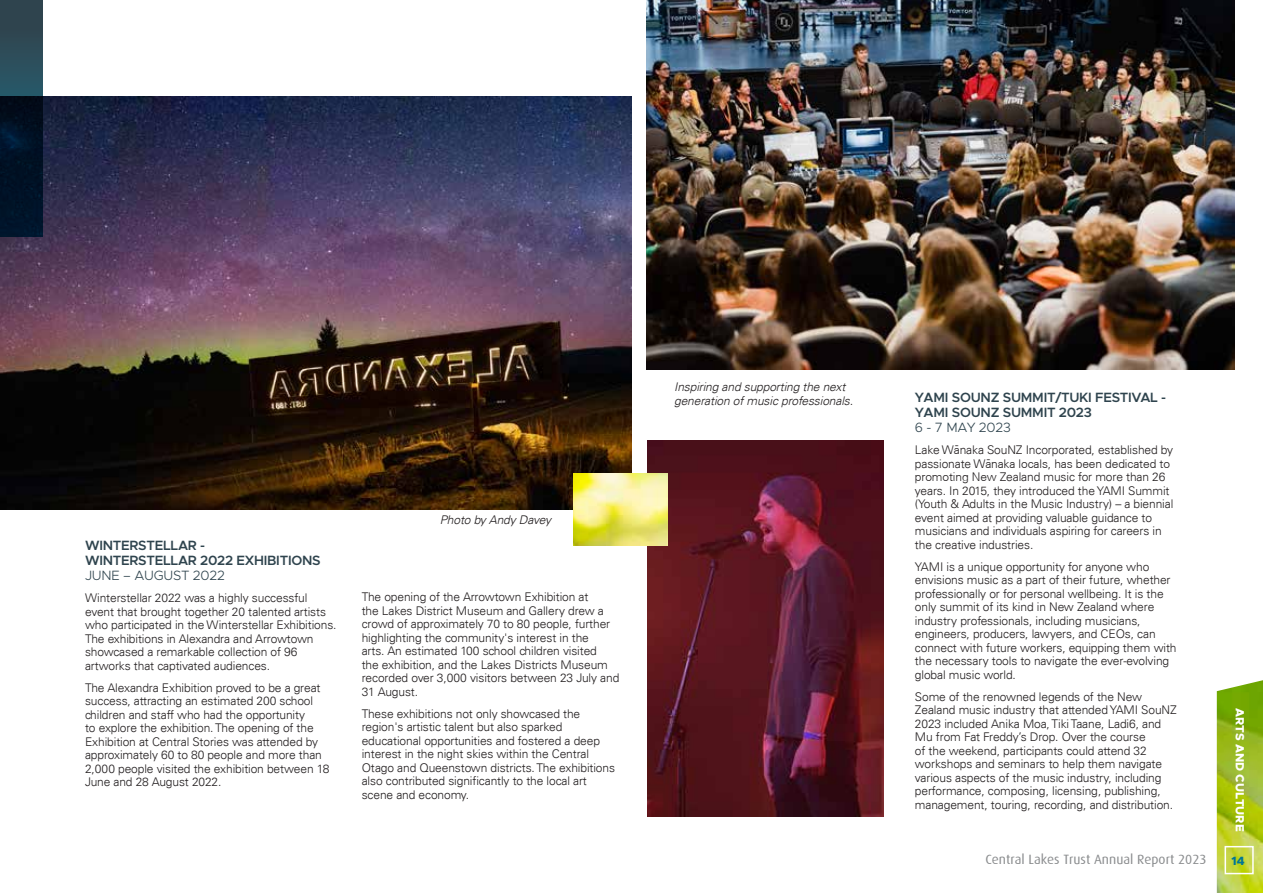
<style>
.page{position:relative;width:1263px;height:893px;background:#fff}
.page>*{position:absolute;margin:0;border:0;box-sizing:border-box;transform-origin:0 0}
.t1{font:600 13.5px/15px "Metropolis";letter-spacing:-.02em;color:#2f444e}
.t2{font:13.5px "Dax";color:#8a8c8e}
.t3{font:300 13.5px "Metropolis";letter-spacing:-.02em;color:#2f444e}
.t4{font:300 12px/13.5px "Univers LT";letter-spacing:-.01em;color:#231f20}
.t5{font:italic 300 12px/13.5px "Univers LT";letter-spacing:-.01em;color:#231f20}
.t6{font:300 12px "Univers CE";letter-spacing:-.01em;color:#231f20}
.t7{font:800 12px "Metropolis";color:#fff}
.t8{font:800 12px "Metropolis";color:#007696}
.s1{font-family:"Univers CE"}
.s2{font-family:"Univers LT"}
</style>
<div class="page">
<img style="left:1217px;top:680px;width:46px;height:213px">
<div style="left:1224px;top:846px;width:30px;height:28px;border:2px solid #fff"></div>
<img style="left:648px;top:440px;width:235px;height:377px">
<img style="left:0;top:97px;width:631px;height:413px">
<img style="left:646px;top:0;width:588px;height:370px">
<svg style="left:0;top:0;width:43px;height:237px;background:#122939"></svg>
<img style="left:573px;top:473px;width:95px;height:73px">
<p class="t1" style="left:85px;top:538px;width:237px">WINTERSTELLAR -<br>WINTERSTELLAR 2022 EXHIBITIONS</p>
<p class="t3" style="left:85px;top:567px;width:141px">JUNE – AUGUST 2022</p>
<p class="t4" style="left:85px;top:591px;width:253px">Winterstellar 2022 was a highly successful event that brought together 20 talented artists who participated in the Winterstellar Exhibitions.<br>The exhibitions in Alexandra and Arrowtown showcased a remarkable collection of 96 artworks that captivated audiences.</p>
<p class="t4" style="left:85px;top:681px;width:246px">The Alexandra Exhibition proved to be a great success, attracting an estimated 200 school children and staff who had the opportunity<br>to explore the exhibition. The opening of the Exhibition at Central Stories was attended by approximately 60 to 80 people and more than 2,000 people visited the exhibition between 18<br>June and 28 August 2022.</p>
<p class="t5" style="left:440px;top:512px;width:113px">Photo by Andy Davey</p>
<p class="t4" style="left:362px;top:590px;width:259px">The opening of the Arrowtown Exhibition at<br>the Lakes District Museum and Gallery drew a crowd of approximately 70 to 80 people, further highlighting the community's interest in the<br>arts. An estimated 100 school children visited<br>the exhibition, and the Lakes Districts Museum recorded over 3,000 visitors between 23 July and 31 August.</p>
<p class="t4" style="left:362px;top:707px;width:255px">These exhibitions not only showcased the region's artistic talent but also sparked educational opportunities and fostered a deep interest in the night skies within the Central Otago and Queenstown districts. The exhibitions also contributed significantly to the local art scene and economy.</p>
<p class="t5" style="left:674px;top:380px;width:180px">Inspiring and supporting the next generation of music professionals.</p>
<p class="t1" style="left:915px;top:390px;width:253px">YAMI SOUNZ SUMMIT/TUKI FESTIVAL -<br>YAMI SOUNZ SUMMIT 2023</p>
<p class="t3" style="left:915px;top:419px;width:97px">6 - 7 MAY 2023</p>
<p class="t4" style="left:915px;top:443px;width:260px">Lake W<span class="s1">ā</span>naka SouNZ Incorporated, established by</p>
<p class="t6" style="left:915px;top:457px;width:256px"><span class="s2">passionate W</span>ānaka locals, has been dedicated to</p>
<p class="t4" style="left:915px;top:470px;width:260px"><span class="s1">promoting New</span> Zealand music for more than 26 years. In 2015, they introduced the YAMI Summit (Youth &amp; Adults in the Music Industry) – a biennial event aimed at providing valuable guidance to musicians and individuals aspiring for careers in the creative industries.</p>
<p class="t4" style="left:915px;top:560px;width:263px">YAMI is a unique opportunity for anyone who envisions music as a part of their future, whether professionally or for personal wellbeing. It is the only summit of its kind in New Zealand where industry professionals, including musicians, engineers, producers, lawyers, and CEOs, can connect with future workers, equipping them with the necessary tools to navigate the ever-evolving global music world.</p>
<p class="t4" style="left:915px;top:690px;width:263px">Some of the renowned legends of the New Zealand music industry that attended YAMI SouNZ 2023 included Anika Moa, Tiki Taane, Ladi6, and Mu from Fat Freddy’s Drop. Over the course<br>of the weekend, participants could attend 32 workshops and seminars to help them navigate various aspects of the music industry, including performance, composing, licensing, publishing, management, touring, recording, and distribution.</p>
<p class="t7" style="left:1247px;top:708px;width:125px;rotate:90deg">ARTS AND CULTURE</p>
<p class="t2" style="left:985px;top:852px;width:223px">Central Lakes Trust Annual Report 2023</p>
<p class="t8" style="left:1231px;top:853px;width:15px">14</p>
</div>
